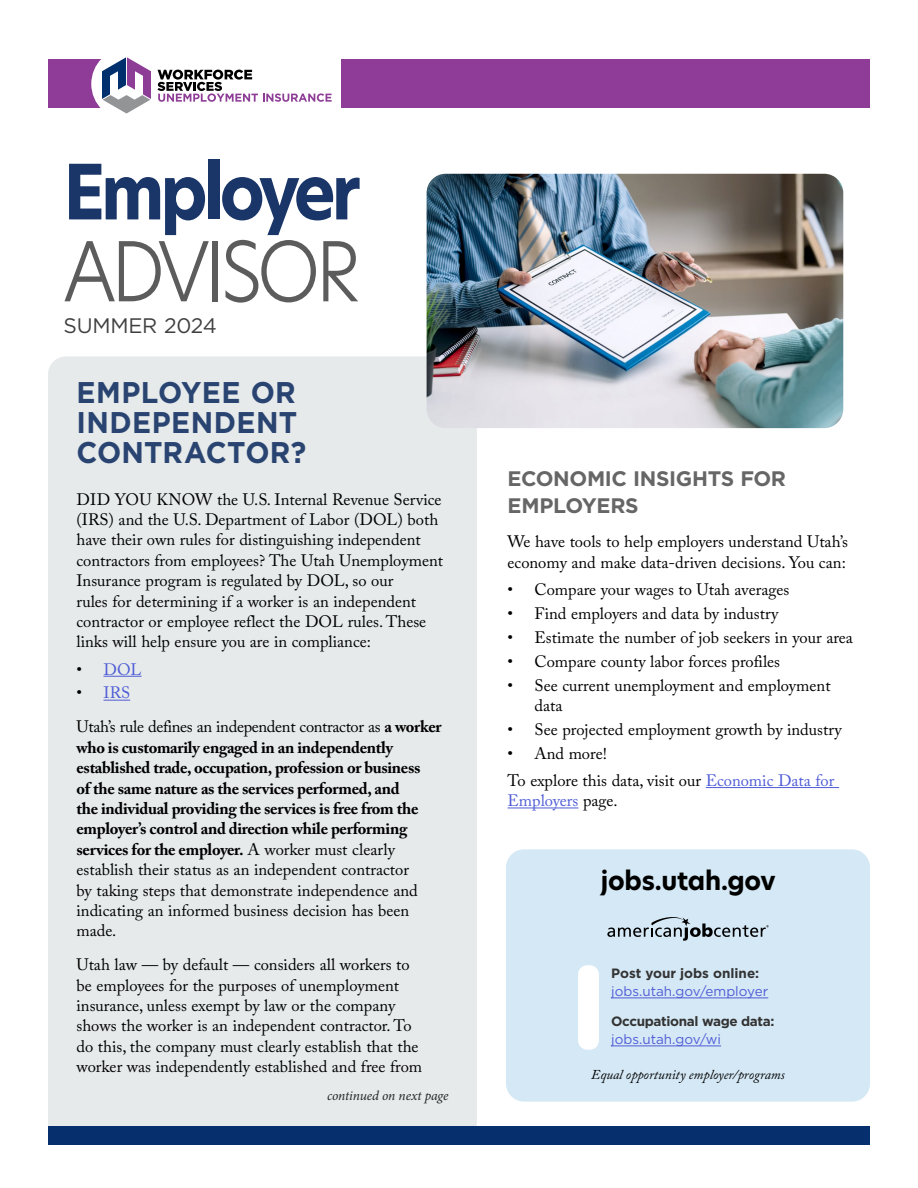
<style>
.page{position:relative;width:918px;height:1188px;background:#fff}
.page>*{position:absolute;margin:0;border:0;box-sizing:border-box;transform-origin:0 0}
.t1{font:300 81px "New Hero";letter-spacing:-.07em;color:#4a4a4a;scale:.93 1}
.t2{font:700 74.55px "New Hero";letter-spacing:-.06em;color:#1a3668;scale:.93 1}
.t3{font:700 30px/30px "Gotham HTF";letter-spacing:.01em;color:#2a4472;scale:.95 1}
.t4{font:700 25.5px "New Hero";letter-spacing:-.01em;color:#000}
.t5{font:700 21px/27px "Gotham HTF";letter-spacing:-.015em;color:#666}
.t6{font:21px "Gotham HTF";letter-spacing:-.01em;color:#404040}
.t7{font:16.5px/20.4px "Adobe Caslon Pro";color:#000}
.t8{font:700 16.5px/20.4px "Adobe Caslon Pro";letter-spacing:-.02em;color:#000}
.t9{font:16.5px/33.9px "Adobe Caslon Pro";letter-spacing:-.02em;color:#000}
.t10{font:16.5px "Adobe Caslon Pro";color:#4f5cd6}
.t11{font:13.5px "Gotham HTF";color:#4f5cd6}
.t12{font:italic 13.5px "Adobe Caslon Pro";color:#000}
.t13{font:700 13.5px "Gotham HTF";letter-spacing:-.025em;color:#333}
.t14{font:700 13.5px "Gotham HTF";color:#333}
.t15{font:italic 13.5px "Minion Pro";letter-spacing:-.005em;color:#000}
.s1{color:#000}
.s2{color:#4f5cd6}
.s3{font-weight:700}
.s4{font-weight:400}
</style>
<div class="page">
<div style="left:48px;top:356px;width:429px;height:784px;background:#e6eaea;border-radius:18px"></div>
<div style="left:341px;top:60px;width:529px;height:48px;background:#8e3c97"></div>
<div style="left:48px;top:60px;width:86px;height:48px;background:#8e3c97"></div>
<div style="left:91px;top:48px;width:72px;height:72px;background:#fff;border-radius:50%"></div>
<svg style="left:102px;top:57px;width:49px;height:57px"></svg>
<svg style="left:157px;top:70px;width:175px;height:32px"></svg>
<div style="left:48px;top:1126px;width:822px;height:18px;background:#062f6e"></div>
<div style="left:506px;top:849px;width:364px;height:253px;background:#d4e8f5;border-radius:18px"></div>
<svg style="left:607px;top:917px;width:162px;height:24px"></svg>
<hr style="left:611px;top:998px;width:157px;height:1px;background:#4f5cd6">
<hr style="left:611px;top:1046px;width:110px;height:1px;background:#4f5cd6">
<div style="left:578px;top:965px;width:21px;height:85px;background:#fff;border-radius:9px"></div>
<hr style="left:104px;top:676px;width:38px;height:1px;background:#4f5cd6">
<svg style="left:104px;top:700px;width:26px;height:1px"></svg>
<hr style="left:706px;top:787px;width:133px;height:1px;background:#4f5cd6">
<hr style="left:508px;top:808px;width:70px;height:1px;background:#4f5cd6">
<img style="left:427px;top:174px;width:416px;height:254px">
<h2 class="t2" style="left:63px;top:141px;width:321px">Employer</h2>
<h1 class="t1" style="left:63px;top:216px;width:321px">ADVISOR</h1>
<p class="t6" style="left:63px;top:314px;width:155px">SUMMER 2024</p>
<h3 class="t3" style="left:77px;top:377px;width:243px">EMPLOYEE OR<br>INDEPENDENT<br>CONTRACTOR?</h3>
<p class="t7" style="left:77px;top:489px;width:368px">DID YOU KNOW the U.S. Internal Revenue Service (IRS) and the U.S. Department of Labor (DOL) both have their own rules for distinguishing independent contractors from employees? The Utah Unemployment Insurance program is regulated by DOL, so our<br>rules for determining if a worker is an independent contractor or employee reflect the DOL rules. These links will help ensure you are in compliance:</p>
<p class="t10" style="left:77px;top:659px;width:67px"><span class="s1">•</span> DOL</p>
<p class="t9" style="left:77px;top:676px;width:367px">• <span class="s2">IRS<br></span>Utah’s rule defines an independent contractor as <span class="s3">a worker</span></p>
<p class="t8" style="left:77px;top:737px;width:345px">who is customarily engaged in an independently established trade, occupation, profession or business of the same nature as the services performed, and the individual providing the services is free from the employer’s control and direction while performing services for the employer. <span class="s4">A worker must clearly establish their status as an independent contractor by taking steps that demonstrate independence and indicating an informed business decision has been made.</span></p>
<p class="t7" style="left:77px;top:954px;width:347px">Utah law — by default — considers all workers to be employees for the purposes of unemployment insurance, unless exempt by law or the company shows the worker is an independent contractor. To do this, the company must clearly establish that the worker was independently established and free from</p>
<p class="t15" style="left:327px;top:1087px;width:123px">continued on next page</p>
<p class="t5" style="left:508px;top:465px;width:280px">ECONOMIC INSIGHTS FOR<br>EMPLOYERS</p>
<p class="t7" style="left:508px;top:531px;width:342px">We have tools to help employers understand Utah’s economy and make data-driven decisions. You can:</p>
<p class="t7" style="left:508px;top:579px;width:283px">• Compare your wages to Utah averages</p>
<p class="t7" style="left:508px;top:603px;width:272px">• Find employers and data by industry</p>
<p class="t7" style="left:508px;top:627px;width:347px">• Estimate the number of job seekers in your area</p>
<p class="t7" style="left:508px;top:651px;width:274px">• Compare county labor forces profiles</p>
<p class="t7" style="left:535px;top:675px;width:298px;text-indent:-27px">• See current unemployment and employment data</p>
<p class="t7" style="left:508px;top:719px;width:336px">• See projected employment growth by industry</p>
<p class="t7" style="left:508px;top:739px;width:328px;line-height:27.2px">• And more!<br>To explore this data, visit our <span class="s2">Economic Data for</span></p>
<p class="t10" style="left:508px;top:791px;width:112px">Employers <span class="s1">page.</span></p>
<h3 class="t4" style="left:601px;top:863px;width:176px">jobs.utah.gov</h3>
<p class="t14" style="left:611px;top:966px;width:150px">Post your jobs online:</p>
<p class="t11" style="left:611px;top:984px;width:159px">jobs.utah.gov/employer</p>
<p class="t13" style="left:611px;top:1014px;width:165px">Occupational wage data:</p>
<p class="t11" style="left:611px;top:1032px;width:111px">jobs.utah.gov/wi</p>
<p class="t12" style="left:591px;top:1067px;width:195px">Equal opportunity employer/programs</p>
</div>
